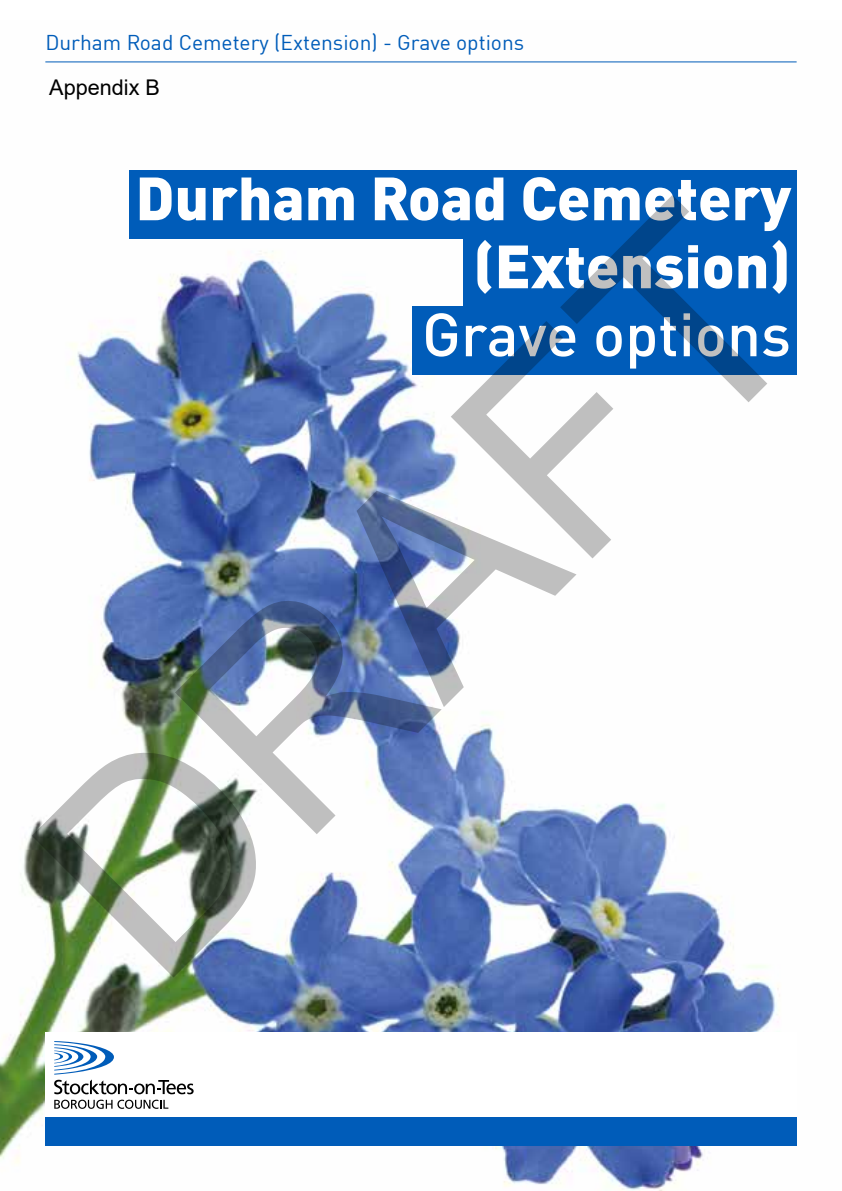
<style>
.page{position:relative;width:842px;height:1191px;background:#fff}
.page>*{position:absolute;margin:0;border:0;box-sizing:border-box;transform-origin:0 0}
.t1{font:280px "Arial";color:rgb(0 0 0/.25)}
.t2{font:900 60px/68px "DIN Offc";color:#fff;text-align:right}
.t3{font:500 60px "DIN Offc";color:#fff}
.t4{font:21.6px "Arial";color:#000}
.t5{font:21px "DIN Offc";color:#005cb9}
</style>
<div class="page">
<img style="left:0;top:62px;width:797px;height:1129px">
<div style="left:45px;top:1032px;width:752px;height:85px;background:#fff"></div>
<div style="left:45px;top:1117px;width:752px;height:28px;background:#005cb9"></div>
<svg style="left:54px;top:1041px;width:140px;height:67px"></svg>
<div style="left:129px;top:170px;width:668px;height:68px;background:#005cb9"></div>
<div style="left:463px;top:238px;width:334px;height:68px;background:#005cb9"></div>
<div style="left:412px;top:306px;width:385px;height:68px;background:#005cb9"></div>
<hr style="left:45px;top:61px;width:752px;height:1px;background:#005cb9">
<p class="t5" style="left:45px;top:29px;width:480px">Durham Road Cemetery (Extension) - Grave options</p>
<p class="t4" style="left:49px;top:73px;width:112px">Appendix B</p>
<h2 class="t2" style="left:135px;top:161px;width:657px">Durham Road Cemetery (Extension)</h2>
<h2 class="t3" style="left:422px;top:296px;width:370px">Grave options</h2>
<h1 class="t1" style="left:-23px;top:812px;width:935px;rotate:-45deg">DRAFT</h1>
</div>
